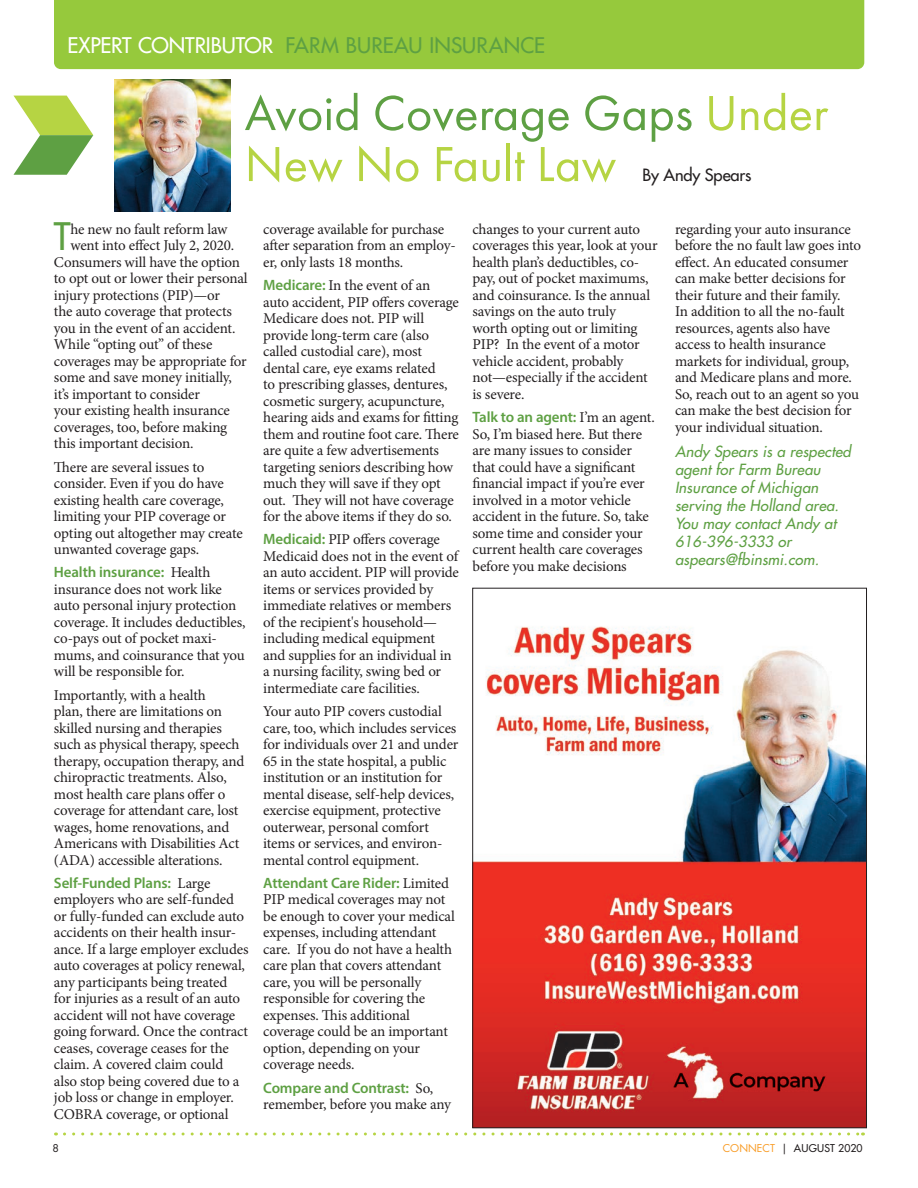
<style>
.page{position:relative;width:918px;height:1188px;background:#fff}
.page>*{position:absolute;margin:0;border:0;box-sizing:border-box;transform-origin:0 0}
.t1{font:51px/51px "Futura PT";color:#b6d443}
.t2{font:36.9px "Futura";color:#5ea043}
.t3{font:21px "Futura";color:#5ea043}
.t4{font:16.5px "Futura";letter-spacing:-.01em;color:#231f20}
.t5{font:15px/16.5px "Minion Pro";letter-spacing:-.015em;color:#231f20}
.t6{font:italic 15px/18px "Futura";letter-spacing:.01em;color:#5ea043}
.t7{font:600 15px "Myriad Pro";letter-spacing:-.01em;color:#5ea043}
.t8{font:10.5px "Futura";letter-spacing:.02em;color:#231f20}
.t9{font:10.5px "Futura";color:#231f20}
.s1{color:#fff}
.s2{color:#5ea043}
.s3{font-family:"Minion Pro";font-weight:400;color:#231f20}
.s4{font-family:"Myriad Pro";font-weight:600;color:#5ea043}
.s5{color:#f89b24}
.s6{font-style:inherit}
</style>
<div class="page">
<svg style="left:64px;top:1132px;width:799px;height:4px"></svg>
<div style="left:54px;top:0;width:810px;height:69px;background:#96c93c"></div>
<svg style="left:14px;top:96px;width:79px;height:79px"></svg>
<img style="left:114px;top:80px;width:116px;height:132px">
<img style="left:474px;top:626px;width:391px;height:500px">
<h3 class="t3" style="left:68px;top:32px;width:479px"><span class="s1">EXPERT CONTRIBUTOR</span> FARM BUREAU INSURANCE</h3>
<h1 class="t1" style="left:245px;top:87px;width:585px"><span class="s2">Avoid Coverage Gaps</span> Under<br>New No Fault Law</h1>
<p class="t4" style="left:643px;top:165px;width:110px">By Andy Spears</p>
<p class="t5" style="left:472px;top:221px;width:187px">changes to your current auto coverages this year, look at your health plan’s deductibles, co&shy;pay, out of pocket maximums, and coinsurance. Is the annual savings on the auto truly<br>worth opting out or limiting<br>PIP? In the event of a motor vehicle accident, probably not—especially if the accident is severe.</p>
<p class="t7" style="left:472px;top:408px;width:184px">Talk to an agent: <span class="s3">I’m an agent.</span></p>
<p class="t5" style="left:472px;top:426px;width:178px">So, I’m biased here. But there are many issues to consider that could have a significant financial impact if you’re ever involved in a motor vehicle accident in the future. So, take some time and consider your current health care coverages before you make decisions</p>
<h2 class="t2" style="left:54px;top:214px;width:18px">T</h2>
<p class="t5" style="left:70px;top:221px;width:159px">he new no fault reform law</p>
<p class="t5" style="left:263px;top:221px;width:194px">coverage available for purchase after separation from an employ&shy;er, only lasts 18 months.</p>
<p class="t5" style="left:263px;top:277px;width:197px"><span class="s4">Medicare:</span> In the event of an auto accident, PIP offers coverage<br>Medicare does not. PIP will provide long-term care (also called custodial care), most dental care, eye exams related<br>to prescribing glasses, dentures, cosmetic surgery, acupuncture, hearing aids and exams for fitting them and routine foot care. There are quite a few advertisements targeting seniors describing how much they will save if they opt out. They will not have coverage for the above items if they do so.</p>
<p class="t5" style="left:263px;top:531px;width:197px"><span class="s4">Medicaid:</span> PIP offers coverage<br>Medicaid does not in the event of an auto accident. PIP will provide items or services provided by immediate relatives or members of the recipient's household— including medical equipment and supplies for an individual in a nursing facility, swing bed or intermediate care facilities.</p>
<p class="t5" style="left:263px;top:703px;width:197px">Your auto PIP covers custodial care, too, which includes services for individuals over 21 and under<br>65 in the state hospital, a public institution or an institution for mental disease, self-help devices, exercise equipment, protective outerwear, personal comfort items or services, and environ&shy;mental control equipment.</p>
<p class="t7" style="left:263px;top:873px;width:187px">Attendant Care Rider: <span class="s3">Limited</span></p>
<p class="t5" style="left:263px;top:891px;width:193px">PIP medical coverages may not be enough to cover your medical expenses, including attendant care. If you do not have a health care plan that covers attendant care, you will be personally responsible for covering the expenses. This additional coverage could be an important option, depending on your coverage needs.</p>
<p class="t7" style="left:263px;top:1078px;width:171px">Compare and Contrast: <span class="s3">So,</span></p>
<p class="t5" style="left:263px;top:1096px;width:189px">remember, before you make any</p>
<p class="t5" style="left:675px;top:221px;width:188px">regarding your auto insurance before the no fault law goes into effect. An educated consumer can make better decisions for their future and their family.<br>In addition to all the no-fault resources, agents also have access to health insurance markets for individual, group, and Medicare plans and more.<br>So, reach out to an agent so you can make the best decision for your individual situation.</p>
<p class="t6" style="left:675px;top:442px;width:177px">Andy Spears is a respected agent for Farm Bureau<br>Insurance of Michigan serving the Holland area.<br>You may contact Andy at<br>616-396-3333 or aspears@fbinsmi.com.</p>
<p class="t5" style="left:70px;top:237px;width:165px">went into effect July 2, 2020.</p>
<p class="t5" style="left:54px;top:254px;width:188px">Consumers will have the option</p>
<p class="t5" style="left:54px;top:270px;width:195px">to opt out or lower their personal</p>
<p class="t5" style="left:54px;top:287px;width:168px">injury protections (PIP)—or</p>
<p class="t5" style="left:54px;top:303px;width:180px">the auto coverage that protects</p>
<p class="t5" style="left:54px;top:320px;width:183px">you in the event of an accident.</p>
<p class="t5" style="left:54px;top:336px;width:160px">While “opting out” of these</p>
<p class="t5" style="left:54px;top:353px;width:194px">coverages may be appropriate for</p>
<p class="t5" style="left:54px;top:369px;width:180px">some and save money initially,</p>
<p class="t5" style="left:54px;top:386px;width:148px">it’s important to consider</p>
<p class="t5" style="left:54px;top:402px;width:178px">your existing health insurance</p>
<p class="t5" style="left:54px;top:419px;width:175px">coverages, too, before making</p>
<p class="t5" style="left:54px;top:435px;width:141px">this important decision.</p>
<p class="t5" style="left:54px;top:459px;width:190px">There are several issues to consider. Even if you do have existing health care coverage, limiting your PIP coverage or opting out altogether may create unwanted coverage gaps.</p>
<p class="t7" style="left:54px;top:563px;width:158px">Health insurance: <span class="s3">Health</span></p>
<p class="t5" style="left:54px;top:581px;width:193px">insurance does not work like auto personal injury protection coverage. It includes deductibles, co-pays out of pocket maxi&shy;mums, and coinsurance that you will be responsible for.</p>
<p class="t5" style="left:54px;top:687px;width:192px">Importantly, with a health<br>plan, there are limitations on skilled nursing and therapies such as physical therapy, speech therapy, occupation therapy, and chiropractic treatments. Also, most health care plans offer o coverage for attendant care, lost wages, home renovations, and<br>Americans with Disabilities Act (ADA) accessible alterations.</p>
<p class="t7" style="left:54px;top:873px;width:158px">Self-Funded Plans: <span class="s3">Large</span></p>
<p class="t5" style="left:54px;top:891px;width:196px">employers who are self-funded or fully-funded can exclude auto accidents on their health insur&shy;ance. If a large employer excludes auto coverages at policy renewal, any participants being treated<br>for injuries as a result of an auto accident will not have coverage going forward. Once the contract ceases, coverage ceases for the claim. A covered claim could also stop being covered due to a job loss or change in employer.<br>COBRA coverage, or optional</p>
<p class="t9" style="left:52px;top:1142px;width:8px">8</p>
<p class="t8" style="left:723px;top:1142px;width:141px"><span class="s5">CONNECT</span> <span class="s6">|</span> AUGUST 2020</p>
</div>
